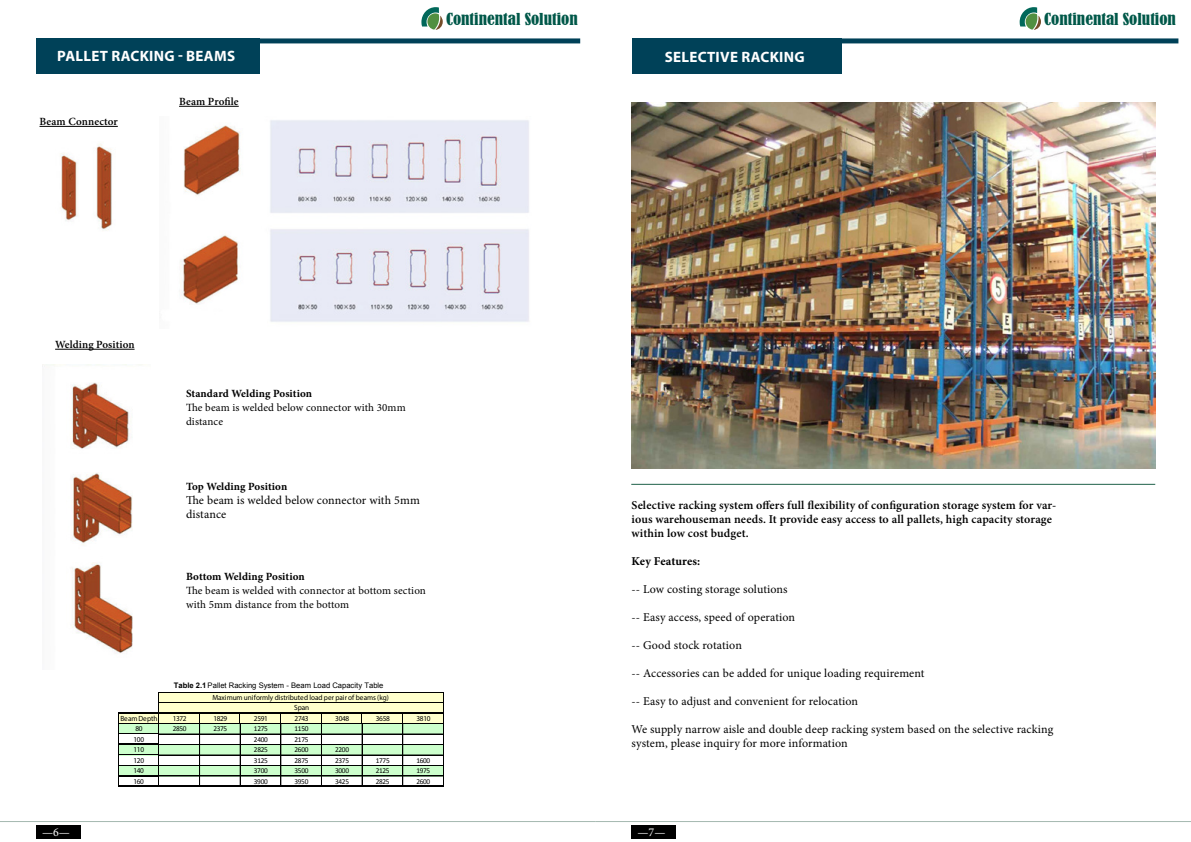
<style>
.page{position:relative;width:1191px;height:842px;background:#fff}
.page>*{position:absolute;margin:0;border:0;box-sizing:border-box;transform-origin:0 0}
.t1{font:condensed 15.5px "Bernard";color:#005849;scale:1.11 1}
.t2{font:700 15px "Myriad Pro";letter-spacing:.02em;color:#fff}
.t3{font:12px/14px "Minion Pro";letter-spacing:.01em;color:#000}
.t4{font:600 12px/14px "Minion Pro";letter-spacing:.01em;color:#000}
.t5{font:700 12px "Minion Pro";color:#000}
.t6{font:12px "Minion Pro";color:#fff}
.t7{font:11px/14px "Minion Pro";letter-spacing:.01em;color:#000}
.t8{font:700 11px "Minion Pro";letter-spacing:.005em;color:#000}
.t9{font:600 11px "Minion Pro";letter-spacing:.01em;color:#000}
.t10{font:7.6px "Arial";color:#000}
.t11{font:7.5px "Calibri";letter-spacing:-.04em;color:#000}
.t12{font:700 7.5px "Calibri";letter-spacing:-.025em;color:#000}
.t13{font:700 7.5px "Calibri";letter-spacing:-.005em;color:#000}
.s1{font-weight:700}
</style>
<div class="page">
<div style="left:36px;top:825px;width:44px;height:14px;background:#000"></div>
<div style="left:631px;top:825px;width:45px;height:14px;background:#000"></div>
<svg style="left:421px;top:7px;width:22px;height:23px"></svg>
<hr style="left:0;top:821px;width:595px;height:1px;background:#66887a">
<hr style="left:595px;top:821px;width:596px;height:1px;background:#66887a">
<svg style="left:1019px;top:7px;width:22px;height:23px"></svg>
<div style="left:101px;top:38px;width:479px;height:5px;background:#004158"></div>
<div style="left:699px;top:38px;width:479px;height:5px;background:#004158"></div>
<img style="left:61px;top:144px;width:51px;height:86px">
<img style="left:180px;top:120px;width:349px;height:202px">
<img style="left:42px;top:365px;width:91px;height:289px">
<div style="left:159px;top:692px;width:284px;height:21px;background:#ffc"></div>
<div style="left:118px;top:713px;width:325px;height:11px;background:#ffc"></div>
<div style="left:118px;top:723px;width:325px;height:11px;background:#cfc"></div>
<div style="left:118px;top:744px;width:325px;height:11px;background:#cfc"></div>
<div style="left:118px;top:765px;width:325px;height:11px;background:#cfc"></div>
<hr style="left:118px;top:733px;width:41px;height:1px;background:#000">
<hr style="left:118px;top:744px;width:41px;height:1px;background:#000">
<hr style="left:118px;top:754px;width:41px;height:1px;background:#000">
<hr style="left:118px;top:765px;width:41px;height:1px;background:#000">
<hr style="left:118px;top:775px;width:41px;height:1px;background:#000">
<hr style="left:158px;top:692px;width:1px;height:95px;background:#000">
<hr style="left:442px;top:692px;width:1px;height:95px;background:#000">
<hr style="left:118px;top:712px;width:1px;height:75px;background:#000">
<hr style="left:199px;top:724px;width:1px;height:62px;background:#000">
<hr style="left:240px;top:724px;width:1px;height:62px;background:#000">
<hr style="left:280px;top:724px;width:1px;height:62px;background:#000">
<hr style="left:321px;top:724px;width:1px;height:62px;background:#000">
<hr style="left:362px;top:724px;width:1px;height:62px;background:#000">
<hr style="left:402px;top:724px;width:1px;height:62px;background:#000">
<hr style="left:159px;top:692px;width:284px;height:1px;background:#000">
<hr style="left:159px;top:702px;width:284px;height:1px;background:#000">
<hr style="left:118px;top:712px;width:325px;height:1px;background:#000">
<hr style="left:118px;top:723px;width:325px;height:1px;background:#000">
<hr style="left:159px;top:734px;width:283px;height:1px;background:#000">
<hr style="left:159px;top:744px;width:283px;height:1px;background:#000">
<hr style="left:159px;top:755px;width:283px;height:1px;background:#000">
<hr style="left:159px;top:765px;width:283px;height:1px;background:#000">
<hr style="left:159px;top:776px;width:283px;height:1px;background:#000">
<hr style="left:118px;top:786px;width:325px;height:1px;background:#000">
<hr style="left:40px;top:126px;width:78px;height:1px;background:#000">
<hr style="left:179px;top:106px;width:60px;height:1px;background:#000">
<hr style="left:55px;top:349px;width:80px;height:1px;background:#000">
<div style="left:36px;top:38px;width:224px;height:35px;background:#004158"></div>
<div style="left:632px;top:39px;width:209px;height:35px;background:#004158"></div>
<img style="left:631px;top:102px;width:524px;height:366px">
<hr style="left:631px;top:484px;width:524px;height:1px;background:#1e6149">
<p class="t2" style="left:57px;top:46px;width:179px">PALLET RACKING - BEAMS</p>
<p class="t9" style="left:40px;top:114px;width:80px">Beam Connector</p>
<p class="t9" style="left:179px;top:94px;width:61px">Beam Profile</p>
<p class="t1" style="left:446px;top:10px;width:120px">Continental Solution</p>
<p class="t1" style="left:1044px;top:10px;width:120px">Continental Solution</p>
<p class="t2" style="left:664px;top:48px;width:141px">SELECTIVE RACKING</p>
<p class="t9" style="left:55px;top:337px;width:81px">Welding Position</p>
<p class="t8" style="left:186px;top:385px;width:128px">Standard Welding Position</p>
<p class="t7" style="left:186px;top:400px;width:221px">The beam is welded below connector with 30mm distance</p>
<p class="t8" style="left:186px;top:479px;width:103px">Top Welding Position</p>
<p class="t3" style="left:186px;top:493px;width:235px">The beam is welded below connector with 5mm distance</p>
<p class="t8" style="left:186px;top:569px;width:120px">Bottom Welding Position</p>
<p class="t7" style="left:186px;top:583px;width:241px">The beam is welded with connector at bottom section with 5mm distance from the bottom</p>
<p class="t10" style="left:174px;top:680px;width:211px"><span class="s1">Table 2.1</span>Pallet Racking System - Beam Load Capacity Table</p>
<p class="t13" style="left:212px;top:693px;width:178px">Maximum uniformly distributed load per pair of beams (kg)</p>
<p class="t12" style="left:294px;top:703px;width:16px">Span</p>
<p class="t12" style="left:120px;top:714px;width:39px">Beam Depth</p>
<p class="t12" style="left:173px;top:714px;width:16px">1372</p>
<p class="t12" style="left:213px;top:714px;width:16px">1829</p>
<p class="t12" style="left:254px;top:714px;width:16px">2591</p>
<p class="t12" style="left:294px;top:714px;width:16px">2743</p>
<p class="t12" style="left:335px;top:714px;width:16px">3048</p>
<p class="t12" style="left:376px;top:714px;width:16px">3658</p>
<p class="t12" style="left:416px;top:714px;width:16px">3810</p>
<p class="t12" style="left:135px;top:724px;width:9px">80</p>
<p class="t11" style="left:173px;top:724px;width:15px">2850</p>
<p class="t11" style="left:213px;top:724px;width:15px">2375</p>
<p class="t11" style="left:254px;top:724px;width:15px">1275</p>
<p class="t11" style="left:294px;top:724px;width:15px">1150</p>
<p class="t12" style="left:133px;top:735px;width:12px">100</p>
<p class="t11" style="left:254px;top:734px;width:15px">2400</p>
<p class="t11" style="left:294px;top:734px;width:15px">2175</p>
<p class="t12" style="left:133px;top:745px;width:12px">110</p>
<p class="t11" style="left:254px;top:745px;width:15px">2825</p>
<p class="t11" style="left:294px;top:745px;width:15px">2600</p>
<p class="t11" style="left:335px;top:745px;width:15px">2200</p>
<p class="t12" style="left:133px;top:756px;width:12px">120</p>
<p class="t11" style="left:254px;top:755px;width:15px">3125</p>
<p class="t11" style="left:294px;top:755px;width:15px">2875</p>
<p class="t11" style="left:335px;top:755px;width:15px">2375</p>
<p class="t11" style="left:376px;top:755px;width:15px">1775</p>
<p class="t11" style="left:416px;top:755px;width:15px">1600</p>
<p class="t12" style="left:133px;top:766px;width:12px">140</p>
<p class="t11" style="left:254px;top:766px;width:15px">3700</p>
<p class="t11" style="left:294px;top:766px;width:15px">3500</p>
<p class="t11" style="left:335px;top:766px;width:15px">3000</p>
<p class="t11" style="left:376px;top:766px;width:15px">2125</p>
<p class="t11" style="left:416px;top:766px;width:15px">1975</p>
<p class="t12" style="left:133px;top:777px;width:12px">160</p>
<p class="t11" style="left:254px;top:776px;width:15px">3900</p>
<p class="t11" style="left:294px;top:776px;width:15px">3950</p>
<p class="t11" style="left:335px;top:776px;width:15px">3425</p>
<p class="t11" style="left:376px;top:776px;width:15px">2825</p>
<p class="t11" style="left:416px;top:776px;width:15px">2600</p>
<p class="t4" style="left:631px;top:498px;width:426px">Selective racking system offers full flexibility of configuration storage system for var&shy;ious warehouseman needs. It provide easy access to all pallets, high capacity storage within low cost budget.</p>
<p class="t5" style="left:631px;top:553px;width:70px">Key Features:</p>
<p class="t3" style="left:631px;top:582px;width:158px">-- Low costing storage solutions</p>
<p class="t3" style="left:631px;top:610px;width:165px">-- Easy access, speed of operation</p>
<p class="t3" style="left:631px;top:638px;width:112px">-- Good stock rotation</p>
<p class="t3" style="left:631px;top:666px;width:295px">-- Accessories can be added for unique loading requirement</p>
<p class="t3" style="left:631px;top:694px;width:228px">-- Easy to adjust and convenient for relocation</p>
<p class="t3" style="left:631px;top:722px;width:423px">We supply narrow aisle and double deep racking system based on the selective racking system, please inquiry for more information</p>
<p class="t6" style="left:42px;top:824px;width:29px">—6—</p>
<p class="t6" style="left:637px;top:824px;width:29px">—7—</p>
</div>
